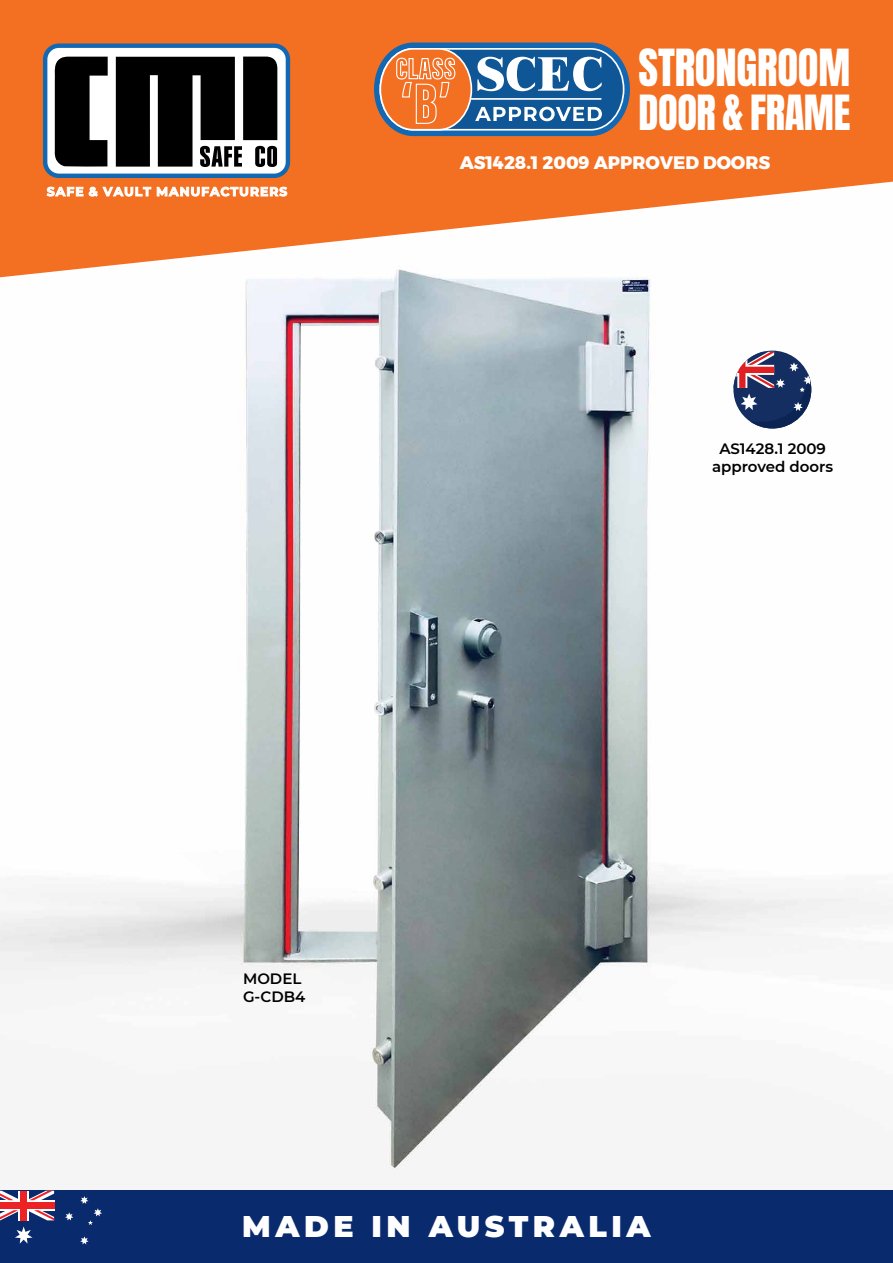
<style>
.page{position:relative;width:893px;height:1263px;background:#fff}
.page>*{position:absolute;margin:0;border:0;box-sizing:border-box;transform-origin:0 0}
.t1{font:42.75px "Anton";letter-spacing:-.005em;color:#fff}
.t2{font:40.5px "Anton";letter-spacing:-.01em;color:#fff}
.t3{font:900 30px "Montserrat";letter-spacing:.15em;color:#fff}
.t4{font:800 18px "Montserrat";color:#fff}
.t5{font:600 15px/18px "Montserrat";color:#000;text-align:center}
</style>
<div class="page">
<img style="left:0;top:277px;width:893px;height:914px">
<svg style="left:0;top:0;width:893px;height:277px;fill:#f36f21"></svg>
<div style="left:0;top:1191px;width:893px;height:72px;background:#092a6d"></div>
<svg style="left:0;top:1191px;width:54px;height:29px"></svg>
<div style="left:0;top:1202px;width:54px;height:6px;background:#ed2224"></div>
<div style="left:21px;top:1191px;width:6px;height:29px;background:#ed2224"></div>
<svg style="left:65px;top:1212px;width:8px;height:8px"></svg>
<svg style="left:15px;top:1226px;width:18px;height:17px"></svg>
<svg style="left:80px;top:1236px;width:9px;height:8px"></svg>
<svg style="left:80px;top:1196px;width:22px;height:29px"></svg>
<svg style="left:733px;top:351px;width:78px;height:77px"></svg>
<div style="left:45px;top:46px;width:243px;height:130px;background:#fff;border-radius:14px"></div>
<div style="left:43px;top:43px;width:247px;height:135px;border:4px solid #1268b3;border-radius:14px"></div>
<svg style="left:116px;top:57px;width:161px;height:110px"></svg>
<svg style="left:54px;top:57px;width:54px;height:110px"></svg>
<svg style="left:47px;top:187px;width:36px;height:9px"></svg>
<svg style="left:89px;top:187px;width:62px;height:9px"></svg>
<svg style="left:157px;top:187px;width:130px;height:9px"></svg>
<svg style="left:374px;top:43px;width:256px;height:93px;background:#80818d"></svg>
<h1 class="t1" style="left:638px;top:46px;width:213px">STRONGROOM</h1>
<h2 class="t2" style="left:638px;top:92px;width:213px">DOOR &amp; FRAME</h2>
<p class="t4" style="left:460px;top:148px;width:312px">AS1428.1 2009 APPROVED DOORS</p>
<p class="t5" style="left:712px;top:439px;width:123px">AS1428.1 2009 approved doors</p>
<p class="t5" style="left:243px;top:968px;width:64px;text-align:left">MODEL<br>G-CDB4</p>
<h3 class="t3" style="left:242px;top:1203px;width:410px">MADE IN AUSTRALIA</h3>
</div>
